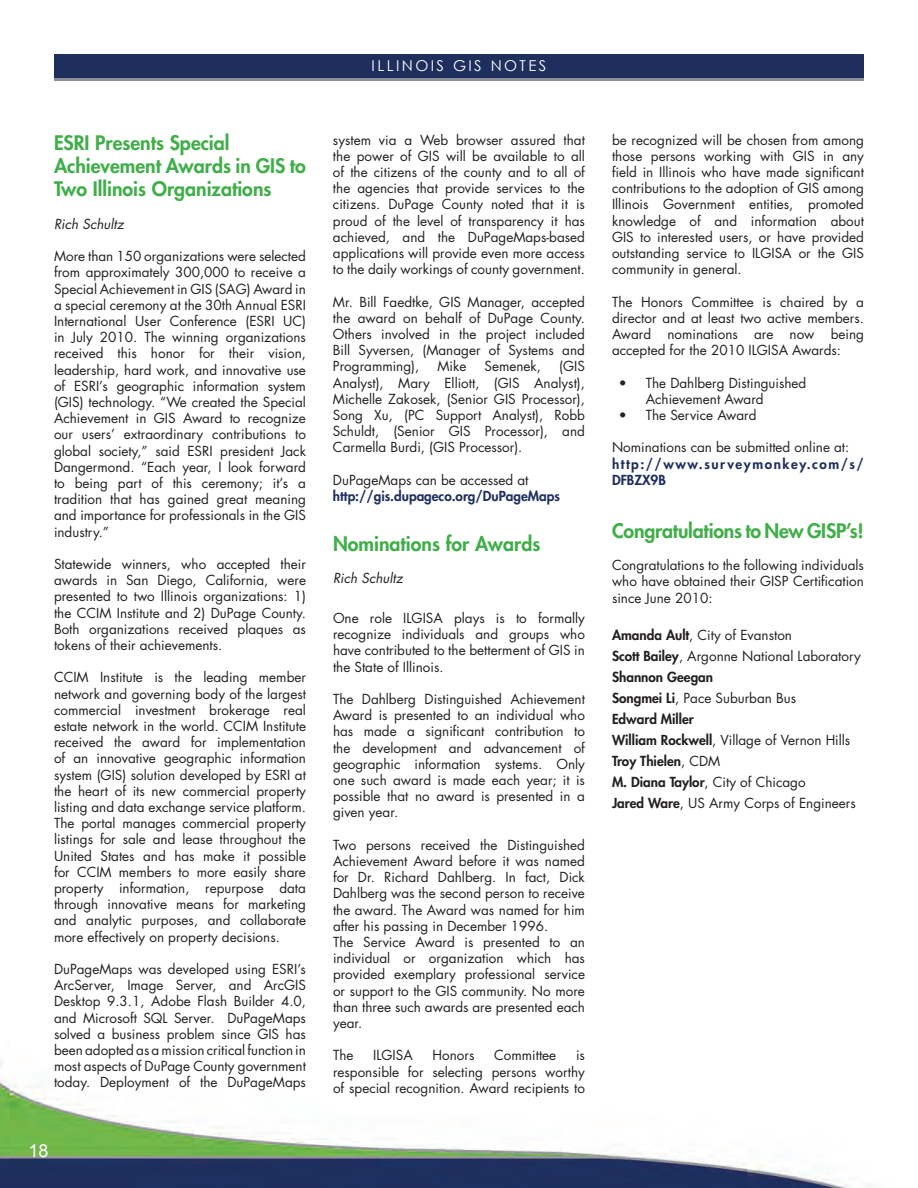
<style>
.page{position:relative;width:918px;height:1188px;background:#fff}
.page>*{position:absolute;margin:0;border:0;box-sizing:border-box;transform-origin:0 0}
.t1{font:800 19.5px/23.4px "Futura";color:#40ae49}
.t2{font:18px "Arial";color:#fff}
.t3{font:15px "Century Gothic";letter-spacing:.16em;color:#fff}
.t4{font:13.5px/16.2px "Futura";color:#231f20;text-align:justify}
.t5{font:800 13.5px "Futura";color:#231f20}
.t6{font:800 13.5px/16.2px "Futura";letter-spacing:.115em;color:#1e2f5e}
.t7{font:800 13.5px "Futura";color:#1e2f5e}
.t8{font:italic 13.5px "Futura";color:#231f20}
.s1{font-weight:800}
.s2{font-weight:400}
</style>
<div class="page">
<img style="left:0;top:1059px;width:871px;height:129px">
<div style="left:54px;top:54px;width:810px;height:25px;background:#1e2f5e"></div>
<hr style="left:54px;top:79px;width:810px;height:2px;background:#8e8e98">
<p class="t1" style="left:54px;top:131px;width:177px">ESRI Presents Special</p>
<p class="t1" style="left:54px;top:154px;width:253px">Achievement Awards in GIS to<br>Two Illinois Organizations</p>
<p class="t8" style="left:54px;top:215px;width:71px">Rich Schultz</p>
<p class="t4" style="left:54px;top:248px;width:254px">More than 150 organizations were selected from approximately 300,000 to receive a Special Achievement in GIS (SAG) Award in a special ceremony at the 30th Annual ESRI International User Conference (ESRI UC) in July 2010. The winning organizations received this honor for their vision, leadership, hard work, and innovative use of ESRI’s geographic information system (GIS) technology. “We created the Special Achievement in GIS Award to recognize our users’ extraordinary contributions to global society,” said ESRI president Jack Dangermond. “Each year, I look forward to being part of this ceremony; it’s a tradition that has gained great meaning and importance for professionals in the GIS industry.”</p>
<p class="t4" style="left:54px;top:556px;width:254px">Statewide winners, who accepted their awards in San Diego, California, were presented to two Illinois organizations: 1) the CCIM Institute and 2) DuPage County.<br>Both organizations received plaques as tokens of their achievements.</p>
<p class="t4" style="left:54px;top:670px;width:254px">CCIM Institute is the leading member network and governing body of the largest commercial investment brokerage real estate network in the world. CCIM Institute received the award for implementation of an innovative geographic information system (GIS) solution developed by ESRI at the heart of its new commercial property listing and data exchange service platform.<br>The portal manages commercial property listings for sale and lease throughout the United States and has make it possible for CCIM members to more easily share property information, repurpose data through innovative means for marketing and analytic purposes, and collaborate more effectively on property decisions.</p>
<p class="t4" style="left:54px;top:961px;width:254px">DuPageMaps was developed using ESRI’s ArcServer, Image Server, and ArcGIS Desktop 9.3.1, Adobe Flash Builder 4.0, and Microsoft SQL Server. DuPageMaps solved a business problem since GIS has been adopted as a mission critical function in most aspects of DuPage County government today. Deployment of the DuPageMaps</p>
<h2 class="t2" style="left:28px;top:1138px;width:22px">18</h2>
<p class="t3" style="left:372px;top:57px;width:176px">ILLINOIS GIS NOTES</p>
<p class="t4" style="left:333px;top:132px;width:254px">system via a Web browser assured that the power of GIS will be available to all of the citizens of the county and to all of the agencies that provide services to the citizens. DuPage County noted that it is proud of the level of transparency it has achieved, and the DuPageMaps-based applications will provide even more access to the daily workings of county government.</p>
<p class="t4" style="left:333px;top:294px;width:253px">Mr. Bill Faedtke, GIS Manager, accepted the award on behalf of DuPage County.<br>Others involved in the project included Bill Syversen, (Manager of Systems and Programming),</p>
<p class="t4" style="left:437px;top:359px;width:30px">Mike</p>
<p class="t4" style="left:485px;top:359px;width:58px">Semenek,</p>
<p class="t4" style="left:333px;top:359px;width:254px;text-indent:226px">(GIS Analyst), Mary Elliott, (GIS Analyst), Michelle Zakosek, (Senior GIS Processor), Song Xu, (PC Support Analyst), Robb Schuldt, (Senior GIS Processor), and Carmella Burdi, (GIS Processor).</p>
<p class="t4" style="left:333px;top:472px;width:197px">DuPageMaps can be accessed at</p>
<p class="t7" style="left:333px;top:488px;width:228px">http://gis.dupageco.org/DuPageMaps</p>
<p class="t1" style="left:333px;top:532px;width:209px">Nominations for Awards</p>
<p class="t8" style="left:333px;top:570px;width:71px">Rich Schultz</p>
<p class="t4" style="left:333px;top:610px;width:254px">One role ILGISA plays is to formally recognize individuals and groups who have contributed to the betterment of GIS in the State of Illinois.</p>
<p class="t4" style="left:333px;top:691px;width:254px">The Dahlberg Distinguished Achievement Award is presented to an individual who has made a significant contribution to the development and advancement of geographic information systems. Only one such award is made each year; it is possible that no award is presented in a given year.</p>
<p class="t4" style="left:333px;top:837px;width:254px">Two persons received the Distinguished Achievement Award before it was named for Dr. Richard Dahlberg. In fact, Dick Dahlberg was the second person to receive the award. The Award was named for him after his passing in December 1996.</p>
<p class="t4" style="left:333px;top:934px;width:254px">The Service Award is presented to an individual or organization which has provided exemplary professional service or support to the GIS community. No more than three such awards are presented each year.</p>
<p class="t4" style="left:333px;top:1048px;width:22px">The</p>
<p class="t4" style="left:373px;top:1048px;width:41px">ILGISA</p>
<p class="t4" style="left:433px;top:1048px;width:43px">Honors</p>
<p class="t4" style="left:494px;top:1048px;width:64px">Committee</p>
<p class="t4" style="left:333px;top:1048px;width:254px;text-indent:243px">is responsible for selecting persons worthy of special recognition. Award recipients to</p>
<p class="t4" style="left:612px;top:132px;width:254px">be recognized will be chosen from among those persons working with GIS in any field in Illinois who have made significant contributions to the adoption of GIS among Illinois Government entities, promoted knowledge of and information about GIS to interested users, or have provided outstanding service to ILGISA or the GIS community in general.</p>
<p class="t4" style="left:612px;top:294px;width:254px">The Honors Committee is chaired by a director and at least two active members.<br>Award nominations are now being accepted for the 2010 ILGISA Awards:</p>
<p class="t4" style="left:646px;top:375px;width:162px;text-indent:-27px">• The Dahlberg Distinguished<br>Achievement Award</p>
<p class="t4" style="left:619px;top:407px;width:139px">• The Service Award</p>
<p class="t4" style="left:612px;top:440px;width:239px">Nominations can be submitted online at:</p>
<p class="t6" style="left:612px;top:456px;width:253px">http://www.surveymonkey.com/s/<br>DFBZX9B</p>
<p class="t1" style="left:612px;top:519px;width:253px">Congratulations to New GISP’s!</p>
<p class="t4" style="left:612px;top:557px;width:254px">Congratulations to the following individuals who have obtained their GISP Certification since June 2010:</p>
<p class="t4" style="left:612px;top:627px;width:182px"><span class="s1">Amanda Ault</span>, City of Evanston</p>
<p class="t4" style="left:612px;top:648px;width:250px"><span class="s1">Scott Bailey</span>, Argonne National Laboratory</p>
<p class="t5" style="left:612px;top:668px;width:103px">Shannon Geegan</p>
<p class="t4" style="left:612px;top:690px;width:186px"><span class="s1">Songmei Li</span>, Pace Suburban Bus</p>
<p class="t5" style="left:612px;top:710px;width:83px">Edward Miller</p>
<p class="t4" style="left:612px;top:732px;width:240px"><span class="s1">William Rockwell</span>, Village of Vernon Hills</p>
<p class="t5" style="left:612px;top:752px;width:110px">Troy Thielen<span class="s2">, CDM</span></p>
<p class="t4" style="left:612px;top:774px;width:195px"><span class="s1">M. Diana Taylor</span>, City of Chicago</p>
<p class="t4" style="left:612px;top:795px;width:245px"><span class="s1">Jared Ware</span>, US Army Corps of Engineers</p>
</div>
